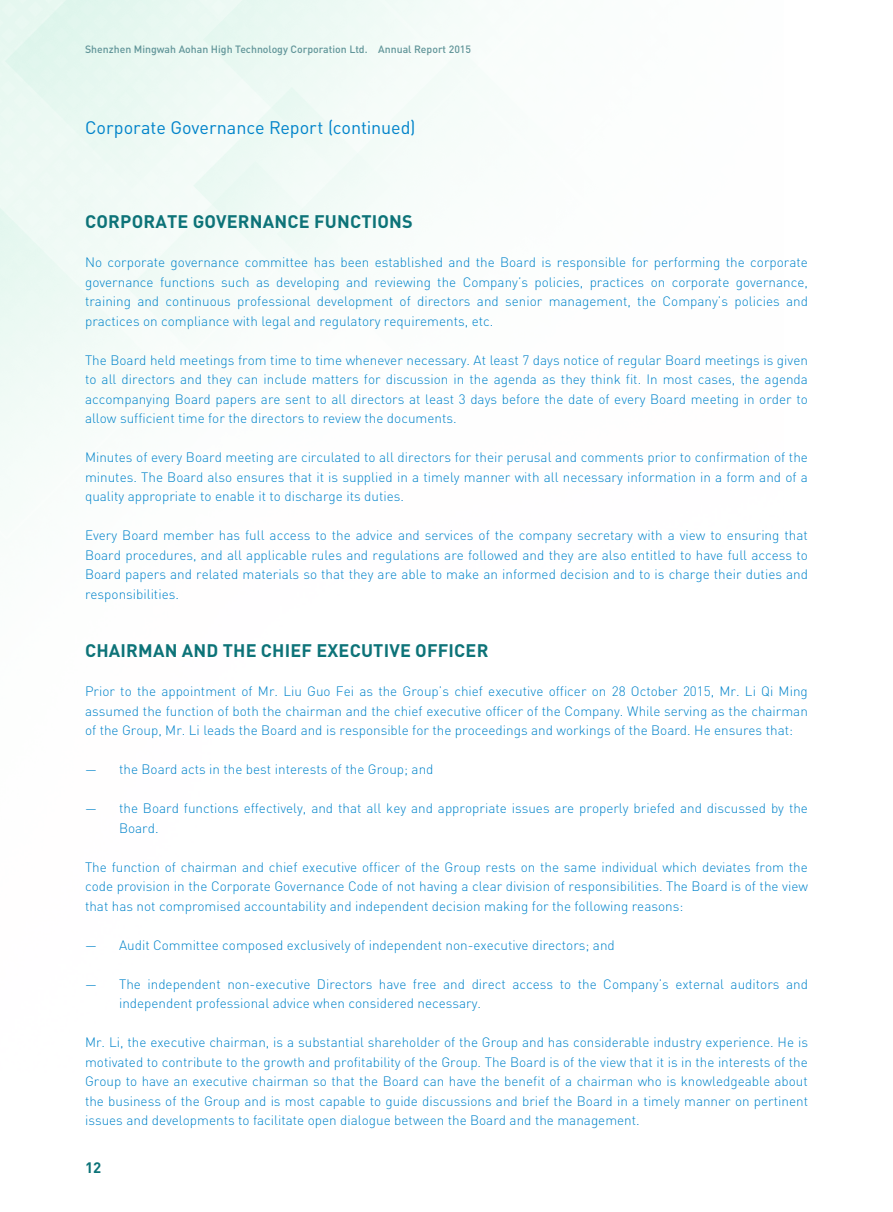
<style>
.page{position:relative;width:893px;height:1212px;background:#fff}
.page>*{position:absolute;margin:0;border:0;box-sizing:border-box;transform-origin:0 0}
._01_H1{font:700 18px "DIN Pro";letter-spacing:.01em;color:#0d7378}
.t1{font:18px "DIN Pro";letter-spacing:-.005em;color:#0083ca}
.t2{font:700 15px "DIN Pro";color:#0d7378}
._00_Body_Text{font:300 13.5px/19.5px "DIN Pro";color:#0083ca;text-align:justify}
.t3{font:500 10.5px "DIN Pro";color:#619599}
</style>
<div class="page">
<p class="t3" style="left:85px;top:42px;width:388px">Shenzhen Mingwah Aohan High Technology Corporation Ltd. Annual Report 2015</p>
<h1 class="t1" style="left:85px;top:115px;width:332px">Corporate Governance Report (continued)</h1>
<p class="_01_H1" style="left:85px;top:209px;width:329px">CORPORATE GOVERNANCE FUNCTIONS</p>
<p class="_00_Body_Text" style="left:85px;top:252px;width:724px">No corporate governance committee has been established and the Board is responsible for performing the corporate governance functions such as developing and reviewing the Company’s policies, practices on corporate governance, training and continuous professional development of directors and senior management, the Company’s policies and practices on compliance with legal and regulatory requirements, etc.</p>
<p class="_00_Body_Text" style="left:85px;top:349px;width:724px">The Board held meetings from time to time whenever necessary. At least 7 days notice of regular Board meetings is given to all directors and they can include matters for discussion in the agenda as they think fit. In most cases, the agenda accompanying Board papers are sent to all directors at least 3 days before the date of every Board meeting in order to allow sufficient time for the directors to review the documents.</p>
<p class="_00_Body_Text" style="left:85px;top:447px;width:724px">Minutes of every Board meeting are circulated to all directors for their perusal and comments prior to confirmation of the minutes. The Board also ensures that it is supplied in a timely manner with all necessary information in a form and of a quality appropriate to enable it to discharge its duties.</p>
<p class="_00_Body_Text" style="left:85px;top:525px;width:724px">Every Board member has full access to the advice and services of the company secretary with a view to ensuring that Board procedures, and all applicable rules and regulations are followed and they are also entitled to have full access to Board papers and related materials so that they are able to make an informed decision and to is charge their duties and responsibilities.</p>
<p class="_01_H1" style="left:85px;top:638px;width:405px">CHAIRMAN AND THE CHIEF EXECUTIVE OFFICER</p>
<p class="_00_Body_Text" style="left:85px;top:681px;width:724px">Prior to the appointment of Mr. Liu Guo Fei as the Group’s chief executive officer on 28 October 2015, Mr. Li Qi Ming assumed the function of both the chairman and the chief executive officer of the Company. While serving as the chairman of the Group, Mr. Li leads the Board and is responsible for the proceedings and workings of the Board. He ensures that:</p>
<p class="_00_Body_Text" style="left:85px;top:759px;width:350px">— the Board acts in the best interests of the Group; and</p>
<p class="_00_Body_Text" style="left:119px;top:798px;width:690px;text-indent:-34px">— the Board functions effectively, and that all key and appropriate issues are properly briefed and discussed by the<br>Board.</p>
<p class="_00_Body_Text" style="left:85px;top:856px;width:724px">The function of chairman and chief executive officer of the Group rests on the same individual which deviates from the code provision in the Corporate Governance Code of not having a clear division of responsibilities. The Board is of the view that has not compromised accountability and independent decision making for the following reasons:</p>
<p class="_00_Body_Text" style="left:85px;top:934px;width:531px">— Audit Committee composed exclusively of independent non-executive directors; and</p>
<p class="_00_Body_Text" style="left:119px;top:973px;width:690px;text-indent:-34px">— The independent non-executive Directors have free and direct access to the Company’s external auditors and independent professional advice when considered necessary.</p>
<p class="_00_Body_Text" style="left:85px;top:1032px;width:724px">Mr. Li, the executive chairman, is a substantial shareholder of the Group and has considerable industry experience. He is motivated to contribute to the growth and profitability of the Group. The Board is of the view that it is in the interests of the Group to have an executive chairman so that the Board can have the benefit of a chairman who is knowledgeable about the business of the Group and is most capable to guide discussions and brief the Board in a timely manner on pertinent issues and developments to facilitate open dialogue between the Board and the management.</p>
<p class="t2" style="left:85px;top:1157px;width:18px">12</p>
</div>
